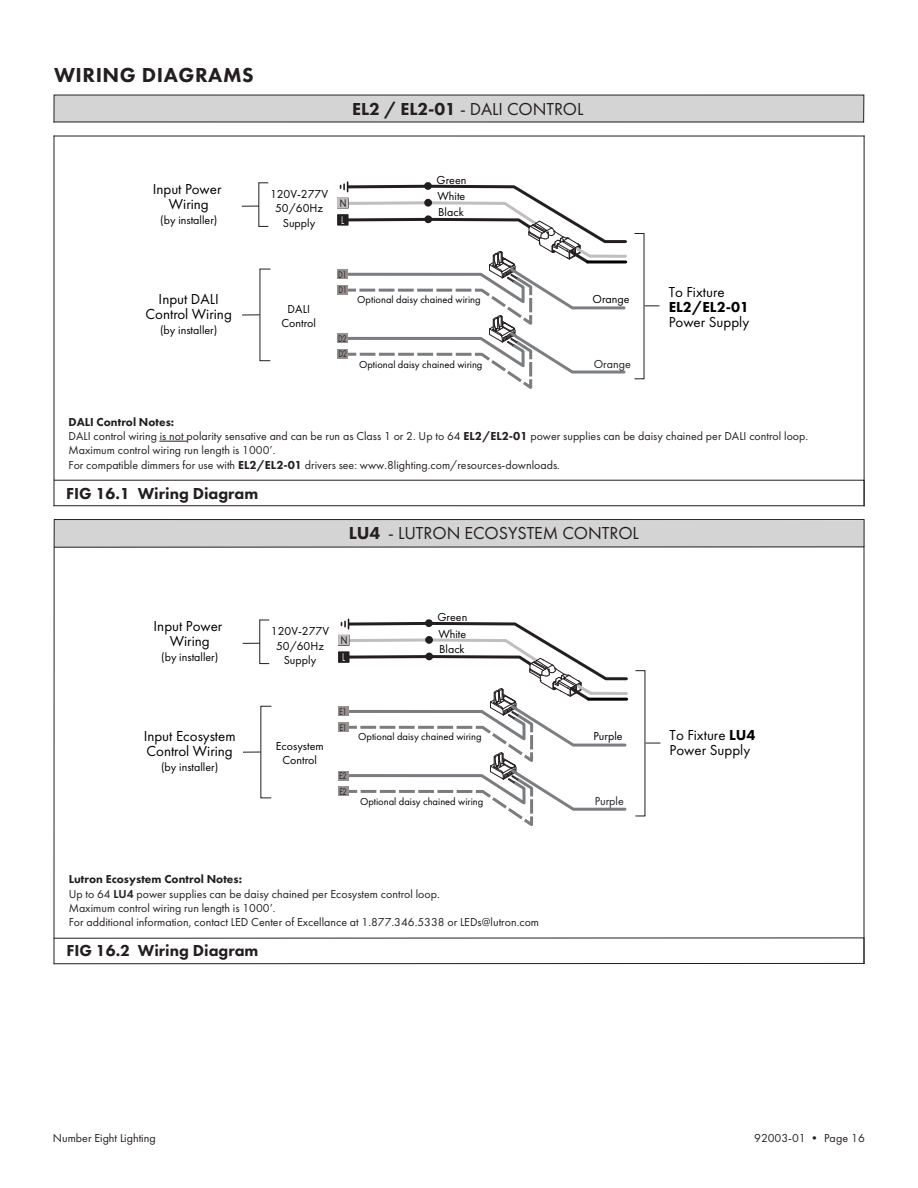
<style>
.page{position:relative;width:918px;height:1188px;background:#fff}
.page>*{position:absolute;margin:0;border:0;box-sizing:border-box;transform-origin:0 0}
.t1{font:800 21px "Futura PT";letter-spacing:.025em;color:#231f20}
.t2{font:18px "Futura PT";letter-spacing:-.005em;color:#231f20}
.t3{font:800 16.5px "Futura PT";color:#231f20}
.t4{font:15px/15px "Futura PT";color:#010101;text-align:center}
.t5{font:800 15px "Futura PT";color:#010101}
.t6{font:12px/14.4px "Futura PT";color:#231f20}
.t7{font:12px/14.4px "Futura PT";color:#010101;text-align:center}
.t8{font:12px "Futura PT";color:#221f1f}
.t9{font:11.55px "Futura PT";color:#fff;scale:.75 1}
.t10{font:11.55px "Futura PT";color:#010101;scale:.75 1}
.t11{font:10.5px "Futura PT";color:#010101}
.t12{font:10.05px/15.6px "Futura PT";letter-spacing:-.05em;color:#231f20;scale:.75 1}
.s1{font-weight:800}
.s2{font-weight:600}
</style>
<div class="page">
<div style="left:56px;top:521px;width:806px;height:24px;background:#d4d4d4"></div>
<div style="left:54px;top:95px;width:810px;height:27px;background:#d4d4d4"></div>
<hr style="left:54px;top:547px;width:810px;height:1px;background:#231f20">
<hr style="left:54px;top:547px;width:1px;height:417px;background:#231f20">
<svg style="left:53px;top:937px;width:812px;height:27px"></svg>
<hr style="left:864px;top:547px;width:1px;height:416px;background:#231f20">
<div style="left:338px;top:651px;width:11px;height:12px;background:#231f20;border:1px solid #231f20"></div>
<svg style="left:243px;top:619px;width:27px;height:45px"></svg>
<div style="left:339px;top:707px;width:10px;height:9px;background:#958f8f"></div>
<div style="left:339px;top:722px;width:10px;height:10px;background:#958f8f"></div>
<svg style="left:645px;top:743px;width:15px;height:1px"></svg>
<svg style="left:243px;top:752px;width:18px;height:1px"></svg>
<div style="left:339px;top:771px;width:10px;height:9px;background:#958f8f"></div>
<div style="left:339px;top:787px;width:10px;height:9px;background:#958f8f"></div>
<svg style="left:341px;top:619px;width:288px;height:207px"></svg>
<hr style="left:589px;top:698px;width:38px;height:3px;background:#010101">
<hr style="left:54px;top:122px;width:810px;height:1px;background:#231f20">
<svg style="left:338px;top:635px;width:12px;height:11px"></svg>
<div style="left:339px;top:635px;width:10px;height:10px;background:#c0bebe"></div>
<hr style="left:54px;top:136px;width:1px;height:370px;background:#231f20">
<svg style="left:54px;top:479px;width:811px;height:28px"></svg>
<hr style="left:864px;top:136px;width:1px;height:370px;background:#231f20">
<div style="left:337px;top:214px;width:12px;height:12px;background:#231f20;border:1px solid #231f20"></div>
<svg style="left:242px;top:182px;width:27px;height:45px"></svg>
<div style="left:338px;top:269px;width:10px;height:10px;background:#958f8f"></div>
<div style="left:338px;top:285px;width:10px;height:10px;background:#958f8f"></div>
<svg style="left:645px;top:305px;width:15px;height:1px"></svg>
<svg style="left:242px;top:314px;width:18px;height:1px"></svg>
<div style="left:338px;top:333px;width:10px;height:10px;background:#958f8f"></div>
<div style="left:338px;top:349px;width:10px;height:10px;background:#958f8f"></div>
<svg style="left:340px;top:182px;width:288px;height:207px"></svg>
<hr style="left:588px;top:260px;width:38px;height:3px;background:#010101">
<hr style="left:54px;top:136px;width:810px;height:1px;background:#231f20">
<svg style="left:160px;top:441px;width:27px;height:1px"></svg>
<svg style="left:337px;top:198px;width:12px;height:10px"></svg>
<div style="left:338px;top:198px;width:10px;height:10px;background:#c0bebe"></div>
<div style="left:54px;top:519px;width:810px;height:28px;border:1px solid #231f20"></div>
<h1 class="t1" style="left:54px;top:61px;width:201px">WIRING DIAGRAMS</h1>
<h2 class="t2" style="left:352px;top:98px;width:233px"><span class="s1">EL2 / EL2-01</span> - DALI CONTROL</h2>
<p class="t4" style="left:153px;top:181px;width:70px">Input Power<br>Wiring</p>
<p class="t7" style="left:160px;top:212px;width:59px">(by installer)</p>
<p class="t4" style="left:146px;top:292px;width:88px">Input DALI<br>Control Wiring</p>
<p class="t7" style="left:160px;top:323px;width:59px">(by installer)</p>
<p class="t7" style="left:270px;top:187px;width:60px">120V-277V<br>50/60Hz<br>Supply</p>
<p class="t10" style="left:340px;top:197px;width:10px">N</p>
<p class="t9" style="left:341px;top:213px;width:6px">L</p>
<p class="t7" style="left:437px;top:172px;width:31px;line-height:16.2px;text-align:justify">Green White Black</p>
<p class="t7" style="left:282px;top:301px;width:36px">DALI<br>Control</p>
<p class="t12" style="left:338px;top:267px;width:13px">D1<br>D1</p>
<p class="t11" style="left:357px;top:293px;width:125px">Optional daisy chained wiring</p>
<p class="t7" style="left:592px;top:292px;width:39px">Orange</p>
<p class="t12" style="left:338px;top:331px;width:13px">D2<br>D2</p>
<p class="t11" style="left:359px;top:358px;width:125px">Optional daisy chained wiring</p>
<p class="t8" style="left:594px;top:357px;width:39px">Orange</p>
<p class="t4" style="left:669px;top:284px;width:58px">To Fixture</p>
<p class="t5" style="left:669px;top:297px;width:82px">EL2/EL2-01</p>
<p class="t4" style="left:669px;top:314px;width:82px">Power Supply</p>
<p class="t6" style="left:69px;top:414px;width:741px"><span class="s1">DALI Control Notes:<br></span>DALI control wiring is not polarity sensative and can be run as Class 1 or 2. Up to 64 <span class="s1">EL2/EL2-01</span> power supplies can be daisy chained per DALI control loop.<br>Maximum control wiring run length is 1000’.<br>For compatible dimmers for use with <span class="s1">EL2/EL2-01</span> drivers see: www.8lighting.com/resources-downloads.</p>
<h3 class="t3" style="left:66px;top:483px;width:194px">FIG 16.1 Wiring Diagram</h3>
<h2 class="t2" style="left:349px;top:523px;width:292px"><span class="s1">LU4</span> - LUTRON ECOSYSTEM CONTROL</h2>
<p class="t4" style="left:154px;top:618px;width:70px">Input Power<br>Wiring</p>
<p class="t7" style="left:161px;top:650px;width:59px">(by installer)</p>
<p class="t4" style="left:144px;top:729px;width:93px;text-align:left">Input Ecosystem<br>Control Wiring</p>
<p class="t7" style="left:161px;top:760px;width:59px">(by installer)</p>
<p class="t7" style="left:271px;top:624px;width:60px">120V-277V<br>50/60Hz<br>Supply</p>
<p class="t10" style="left:341px;top:634px;width:10px">N</p>
<p class="t9" style="left:342px;top:650px;width:6px">L</p>
<p class="t7" style="left:438px;top:609px;width:31px;line-height:16.2px;text-align:justify">Green White Black</p>
<p class="t7" style="left:276px;top:739px;width:49px">Ecosystem<br>Control</p>
<p class="t12" style="left:339px;top:704px;width:12px">E1<br>E1</p>
<p class="t12" style="left:339px;top:768px;width:12px">E2<br>E2</p>
<p class="t11" style="left:358px;top:730px;width:125px">Optional daisy chained wiring</p>
<p class="t7" style="left:593px;top:729px;width:31px">Purple</p>
<p class="t11" style="left:360px;top:796px;width:125px">Optional daisy chained wiring</p>
<p class="t8" style="left:595px;top:794px;width:31px">Purple</p>
<p class="t6" style="left:69px;top:872px;width:472px"><span class="s1">Lutron Ecosystem Control Notes:<br></span>Up to 64 <span class="s2">LU4</span> power supplies can be daisy chained per Ecosystem control loop.<br>Maximum control wiring run length is 1000’.<br>For additional information, contact LED Center of Excellance at 1.877.346.5338 or LEDs@lutron.com</p>
<h3 class="t3" style="left:66px;top:941px;width:194px">FIG 16.2 Wiring Diagram</h3>
<p class="t4" style="left:670px;top:727px;width:87px;text-align:left">To Fixture <span class="s1">LU4<br></span>Power Supply</p>
<p class="t6" style="left:53px;top:1131px;width:104px">Number Eight Lighting</p>
<p class="t6" style="left:754px;top:1131px;width:112px">92003-01 • Page 16</p>
</div>
